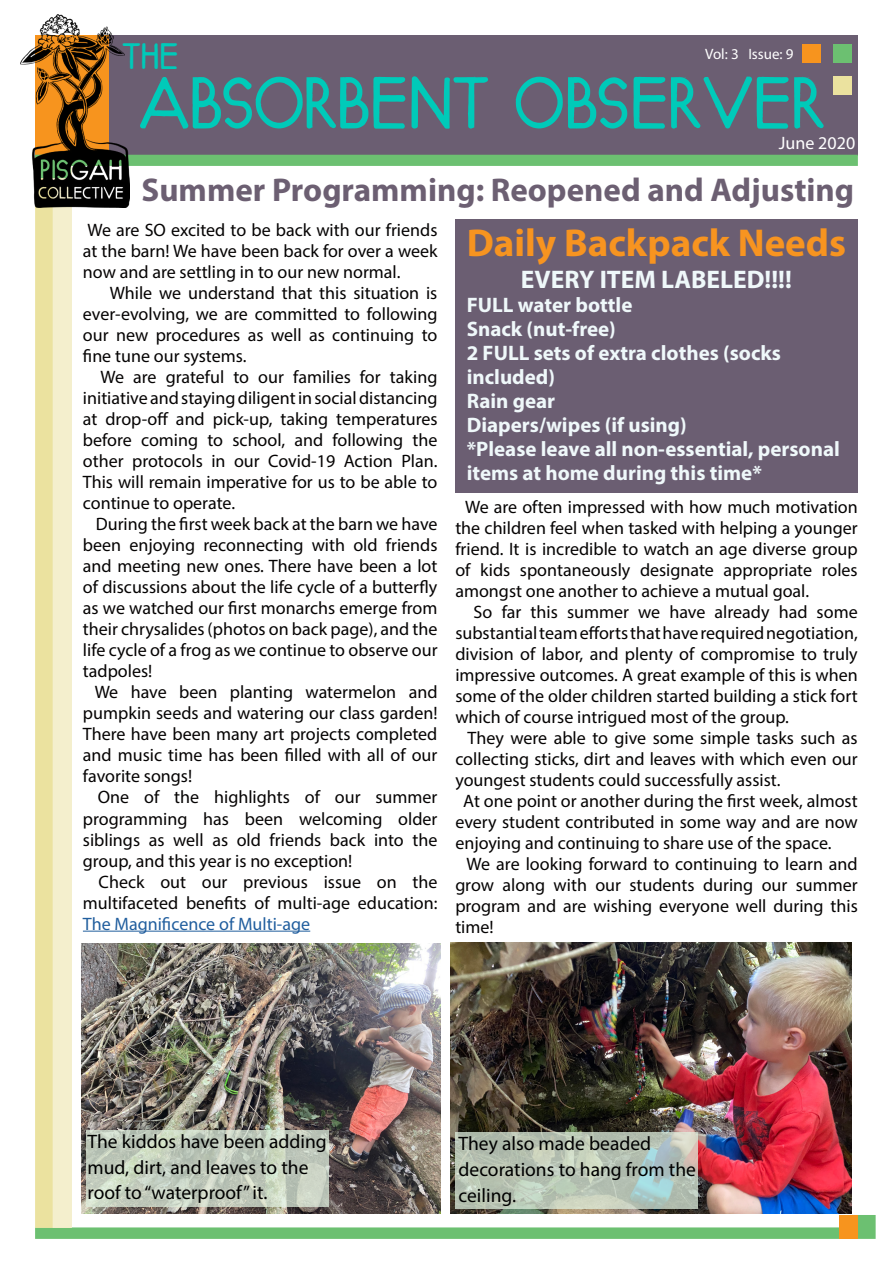
<style>
.page{position:relative;width:893px;height:1263px;background:#fff}
.page>*{position:absolute;margin:0;border:0;box-sizing:border-box;transform-origin:0 0}
.t1{font:90px "River Oak";color:#00cab9}
.t2{font:45px "River Oak";color:#00cab9}
.t3{font:700 39px "Myriad Pro";color:#f79420}
.t4{font:700 33px "Myriad Pro";color:#6c5f72}
.t5{font:700 25.5px "Myriad Pro";color:#eff8fa}
.t6{font:700 21px/24px "Myriad Pro";color:#eff8fa}
.t7{font:19.5px/25.5px "Myriad Pro";color:#000}
.t8{font:18px/21px "Myriad Pro";color:#050303;text-align:justify}
.t9{font:18px "Myriad Pro";color:#215e9e}
.t10{font:18px "Myriad Pro";color:#fff}
.t11{font:15px "Myriad Pro";color:#fff}
</style>
<div class="page">
<div style="left:109px;top:35px;width:749px;height:121px;background:#6b5e72"></div>
<svg style="left:35px;top:1215px;width:841px;height:24px"></svg>
<div style="left:35px;top:178px;width:36px;height:1050px;background:#ebe29f"></div>
<div style="left:53px;top:166px;width:19px;height:1062px;background:#f4efcd"></div>
<svg style="left:130px;top:155px;width:728px;height:11px;background:#6cc071"></svg>
<div style="left:833px;top:44px;width:19px;height:19px;background:#6cc071"></div>
<div style="left:833px;top:76px;width:19px;height:19px;background:#ebe29f"></div>
<div style="left:802px;top:44px;width:18px;height:19px;background:#f7941e"></div>
<div style="left:839px;top:1215px;width:19px;height:23px;background:#f7941e"></div>
<img style="left:20px;top:15px;width:110px;height:193px">
<div style="left:455px;top:220px;width:403px;height:273px;background:#6b5e72"></div>
<hr style="left:83px;top:931px;width:227px;height:1px;background:#215e9e">
<img style="left:81px;top:944px;width:360px;height:269px">
<img style="left:450px;top:942px;width:402px;height:271px">
<svg style="left:86px;top:1130px;width:242px;height:77px;background:#c3cdbe"></svg>
<svg style="left:456px;top:1132px;width:242px;height:77px;background:#b8c5b7"></svg>
<h2 class="t2" style="left:122px;top:27px;width:58px">the</h2>
<p class="t11" style="left:705px;top:45px;width:90px">Vol: 3 Issue: 9</p>
<h1 class="t1" style="left:139px;top:45px;width:687px">Absorbent Observer</h1>
<p class="t10" style="left:779px;top:132px;width:78px">June 2020</p>
<h3 class="t4" style="left:142px;top:169px;width:714px">Summer Programming: Reopened and Adjusting</h3>
<h3 class="t3" style="left:467px;top:217px;width:381px">Daily Backpack Needs</h3>
<p class="t8" style="left:83px;top:219px;width:356px">We are SO excited to be back with our friends at the barn! We have been back for over a week now and are settling in to our new normal.</p>
<p class="t8" style="left:83px;top:282px;width:356px;text-indent:27px">While we understand that this situation is ever-evolving, we are committed to following our new procedures as well as continuing to fine tune our systems.</p>
<p class="t8" style="left:83px;top:366px;width:356px;text-indent:18px">We are grateful to our families for taking initiative and staying diligent in social distancing at drop-off and pick-up, taking temperatures before coming to school, and following the other protocols in our Covid-19 Action Plan.<br>This will remain imperative for us to be able to continue to operate.</p>
<p class="t8" style="left:83px;top:513px;width:356px;text-indent:13px">During the first week back at the barn we have been enjoying reconnecting with old friends and meeting new ones. There have been a lot of discussions about the life cycle of a butterfly as we watched our first monarchs emerge from their chrysalides (photos on back page), and the life cycle of a frog as we continue to observe our tadpoles!</p>
<p class="t8" style="left:83px;top:682px;width:356px;text-indent:12px">We have been planting watermelon and pumpkin seeds and watering our class garden!<br>There have been many art projects completed and music time has been filled with all of our favorite songs!</p>
<p class="t8" style="left:83px;top:787px;width:356px;text-indent:15px">One of the highlights of our summer programming has been welcoming older siblings as well as old friends back into the group, and this year is no exception!</p>
<p class="t8" style="left:83px;top:871px;width:356px;text-align:right">Check out our previous issue on the multifaceted benefits of multi-age education:</p>
<p class="t9" style="left:83px;top:912px;width:229px">The Magnificence of Multi-age</p>
<h3 class="t5" style="left:521px;top:263px;width:273px">EVERY ITEM LABELED!!!!</h3>
<p class="t6" style="left:467px;top:292px;width:375px">FULL water bottle<br>Snack (nut-free)<br>2 FULL sets of extra clothes (socks included)<br>Rain gear<br>Diapers/wipes (if using)<br>*Please leave all non-essential, personal items at home during this time*</p>
<p class="t8" style="left:455px;top:496px;width:404px;text-indent:10px">We are often impressed with how much motivation the children feel when tasked with helping a younger friend. It is incredible to watch an age diverse group of kids spontaneously designate appropriate roles amongst one another to achieve a mutual goal.</p>
<p class="t8" style="left:455px;top:601px;width:404px;text-indent:18px">So far this summer we have already had some substantial team efforts that have required negotiation, division of labor, and plenty of compromise to truly impressive outcomes. A great example of this is when some of the older children started building a stick fort which of course intrigued most of the group.</p>
<p class="t8" style="left:468px;top:727px;width:392px">They were able to give some simple tasks such as</p>
<p class="t8" style="left:455px;top:748px;width:404px">collecting sticks, dirt and leaves with which even our</p>
<p class="t8" style="left:455px;top:769px;width:327px">youngest students could successfully assist.</p>
<p class="t8" style="left:463px;top:790px;width:396px">At one point or another during the first week, almost</p>
<p class="t8" style="left:455px;top:811px;width:404px">every student contributed in some way and are now</p>
<p class="t8" style="left:455px;top:832px;width:378px">enjoying and continuing to share use of the space.</p>
<p class="t8" style="left:467px;top:853px;width:393px">We are looking forward to continuing to learn and</p>
<p class="t8" style="left:455px;top:874px;width:404px">grow along with our students during our summer</p>
<p class="t8" style="left:455px;top:895px;width:404px">program and are wishing everyone well during this</p>
<p class="t8" style="left:455px;top:916px;width:40px">time!</p>
<p class="t7" style="left:87px;top:1129px;width:241px">The kiddos have been adding mud, dirt, and leaves to the roof to “waterproof” it.</p>
<p class="t7" style="left:459px;top:1131px;width:239px">They also made beaded decorations to hang from the ceiling.</p>
</div>
